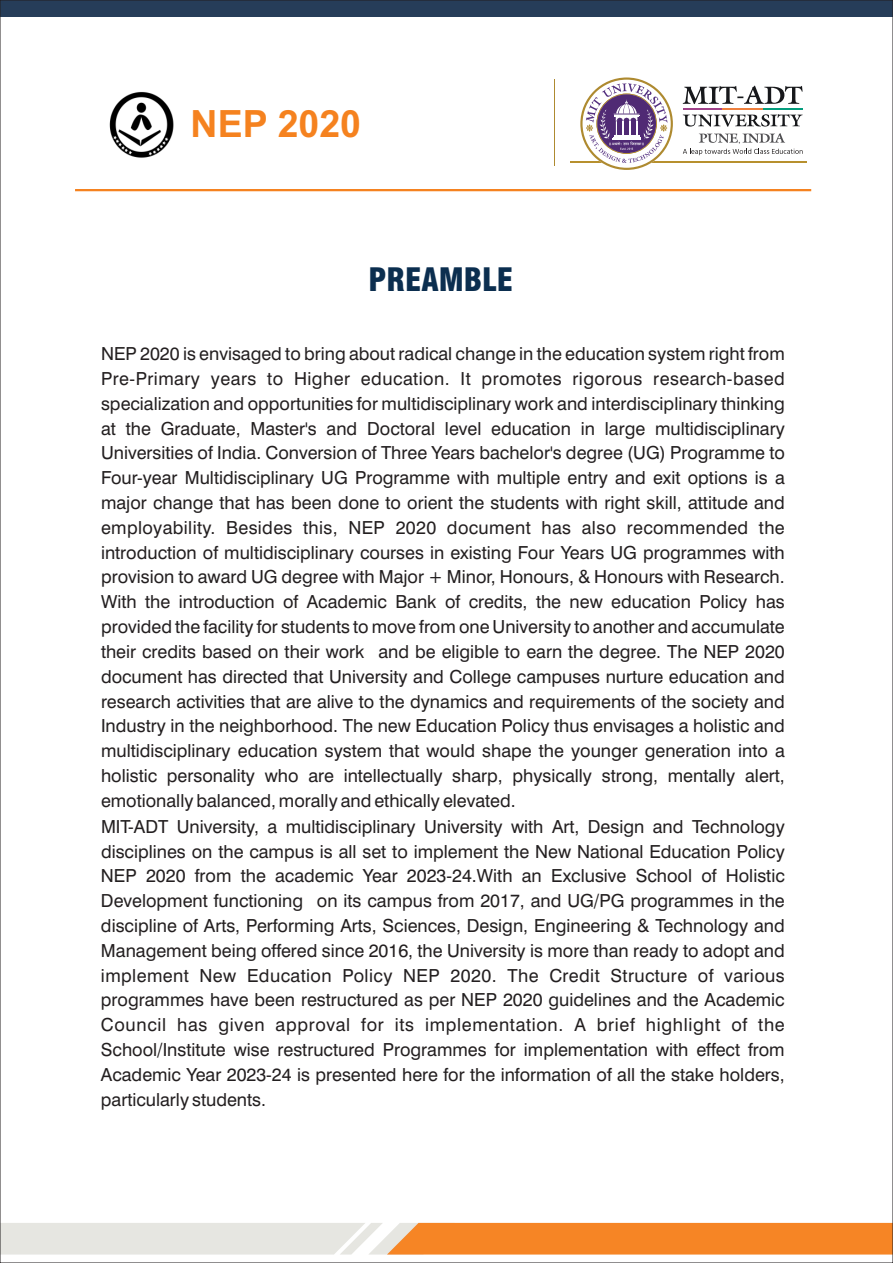
<style>
.page{position:relative;width:893px;height:1263px;background:#fff}
.page>*{position:absolute;margin:0;border:0;box-sizing:border-box;transform-origin:0 0}
.t1{font:700 37.5px "Arial";color:#f5821f}
.t2{font:900 condensed 31.5px "Swiss 721 BT";color:#0b2e4f}
.t3{font:18px/24.9px "Swiss 721 BT";color:#231f20}
</style>
<div class="page">
<svg style="left:2px;top:1223px;width:889px;height:31px;background:#efb17a"></svg>
<div style="left:0;top:0;width:893px;height:17px;background:#263d59"></div>
<hr style="left:75px;top:189px;width:736px;height:2px;background:#f5821f">
<hr style="left:570px;top:162px;width:236px;height:1px;background:#b7902e">
<hr style="left:683px;top:108px;width:39px;height:2px;background:#a0428a">
<hr style="left:722px;top:108px;width:41px;height:2px;background:#ee803f">
<hr style="left:763px;top:108px;width:40px;height:2px;background:#049d7d">
<svg style="left:683px;top:86px;width:120px;height:18px"></svg>
<svg style="left:683px;top:114px;width:120px;height:13px"></svg>
<svg style="left:683px;top:133px;width:120px;height:22px"></svg>
<svg style="left:580px;top:77px;width:93px;height:93px"></svg>
<hr style="left:554px;top:79px;width:1px;height:87px;background:#ae8a30">
<img style="left:109px;top:92px;width:65px;height:66px">
<h1 class="t1" style="left:191px;top:110px;width:172px">NEP 2020</h1>
<h2 class="t2" style="left:369px;top:267px;width:146px">PREAMBLE</h2>
<p class="t3" style="left:101px;top:343px;width:685px">NEP 2020 is envisaged to bring about radical change in the education system right from Pre-Primary years to Higher education. It promotes rigorous research-based specialization and opportunities for multidisciplinary work and interdisciplinary thinking at the Graduate, Master's and Doctoral level education in large multidisciplinary Universities of India. Conversion of Three Years bachelor's degree (UG) Programme to Four-year Multidisciplinary UG Programme with multiple entry and exit options is a major change that has been done to orient the students with right skill, attitude and employability. Besides this, NEP 2020 document has also recommended the introduction of multidisciplinary courses in existing Four Years UG programmes with provision to award UG degree with Major + Minor, Honours, &amp; Honours with Research.<br>With the introduction of Academic Bank of credits, the new education Policy has provided the facility for students to move from one University to another and accumulate their credits based on their work and be eligible to earn the degree. The NEP 2020 document has directed that University and College campuses nurture education and research activities that are alive to the dynamics and requirements of the society and Industry in the neighborhood. The new Education Policy thus envisages a holistic and multidisciplinary education system that would shape the younger generation into a holistic personality who are intellectually sharp, physically strong, mentally alert, emotionally balanced, morally and ethically elevated.<br>MIT-ADT University, a multidisciplinary University with Art, Design and Technology disciplines on the campus is all set to implement the New National Education Policy NEP 2020 from the academic Year 2023-24.With an Exclusive School of Holistic Development functioning on its campus from 2017, and UG/PG programmes in the discipline of Arts, Performing Arts, Sciences, Design, Engineering &amp; Technology and Management being offered since 2016, the University is more than ready to adopt and implement New Education Policy NEP 2020. The Credit Structure of various programmes have been restructured as per NEP 2020 guidelines and the Academic Council has given approval for its implementation. A brief highlight of the School/Institute wise restructured Programmes for implementation with effect from Academic Year 2023-24 is presented here for the information of all the stake holders, particularly students.</p>
</div>
